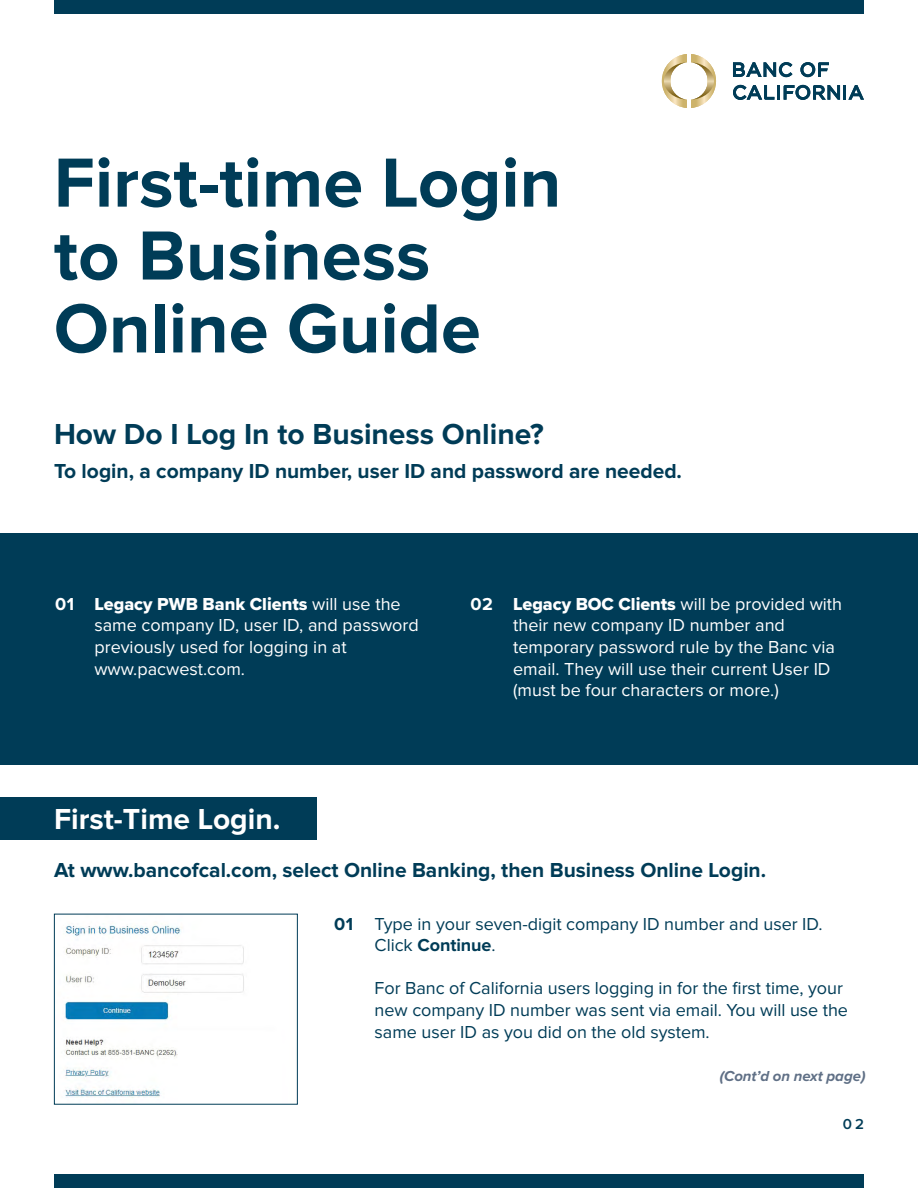
<style>
.page{position:relative;width:918px;height:1188px;background:#fff}
.page>*{position:absolute;margin:0;border:0;box-sizing:border-box;transform-origin:0 0}
.t1{font:700 72px/72.9px "Proxima Nova";color:#003c57}
.t2{font:700 30px "Proxima Nova";color:#003c57}
.t3{font:700 30px "Proxima Nova";color:#fff}
.t4{font:700 21px "Proxima Nova";color:#003c57}
.t5{font:18px/21.6px "Proxima Nova";color:#fff}
.t6{font:18px/21.6px "Proxima Nova";letter-spacing:-.005em;color:#003c57}
.t7{font:18px "Proxima Nova Extrabld";color:#fff}
.t8{font:700 18px "Proxima Nova";color:#fff}
.t9{font:italic 700 15px "Proxima Nova";letter-spacing:-.005em;color:#607086}
.t10{font:600 15px "Proxima Nova";color:#003c57}
.s1{font-family:"Proxima Nova"}
.s2{font-family:"Proxima Nova Extrabld"}
.s3{font-weight:700}
</style>
<div class="page">
<div style="left:0;top:798px;width:316px;height:42px;background:#003c57"></div>
<div style="left:54px;top:0;width:810px;height:14px;background:#003c57"></div>
<div style="left:54px;top:1174px;width:810px;height:14px;background:#003c57"></div>
<svg style="left:662px;top:54px;width:54px;height:54px"></svg>
<svg style="left:733px;top:62px;width:131px;height:38px"></svg>
<div style="left:0;top:534px;width:918px;height:231px;background:#003c57"></div>
<img style="left:65px;top:925px;width:179px;height:173px">
<div style="left:54px;top:914px;width:244px;height:191px;border:1px solid #003c57"></div>
<p class="t1" style="left:54px;top:149px;width:509px">First-time Login to Business<br>Online Guide</p>
<p class="t2" style="left:54px;top:420px;width:491px">How Do I Log In to Business Online?</p>
<p class="t4" style="left:54px;top:461px;width:630px">To login, a company ID number, user ID and password are needed.</p>
<p class="t7" style="left:94px;top:590px;width:308px">Legacy PWB Bank Clients <span class="s1">will use the</span></p>
<p class="t5" style="left:94px;top:615px;width:326px">same company ID, user ID, and password</p>
<p class="t5" style="left:94px;top:637px;width:254px">previously used for logging in at</p>
<p class="t5" style="left:94px;top:658px;width:152px">www.pacwest.com.</p>
<p class="t8" style="left:55px;top:595px;width:20px">01</p>
<p class="t8" style="left:470px;top:595px;width:24px">02</p>
<p class="t5" style="left:513px;top:594px;width:330px"><span class="s2">Legacy BOC Clients</span> will be provided with their new company ID number and temporary password rule by the Banc via email. They will use their current User ID (must be four characters or more.)</p>
<p class="t3" style="left:54px;top:805px;width:228px">First-Time Login.</p>
<p class="t4" style="left:54px;top:860px;width:714px">At www.bancofcal.com, select Online Banking, then Business Online Login.</p>
<p class="t6" style="left:375px;top:914px;width:450px;text-indent:-40px"><span class="s3">01</span> Type in your seven-digit company ID number and user ID.<br>Click <span class="s3">Continue</span>.</p>
<p class="t6" style="left:375px;top:978px;width:475px">For Banc of California users logging in for the first time, your new company ID number was sent via email. You will use the same user ID as you did on the old system.</p>
<p class="t9" style="left:720px;top:1065px;width:147px">(Cont’d on next page)</p>
<p class="t10" style="left:843px;top:1117px;width:23px">02</p>
</div>
